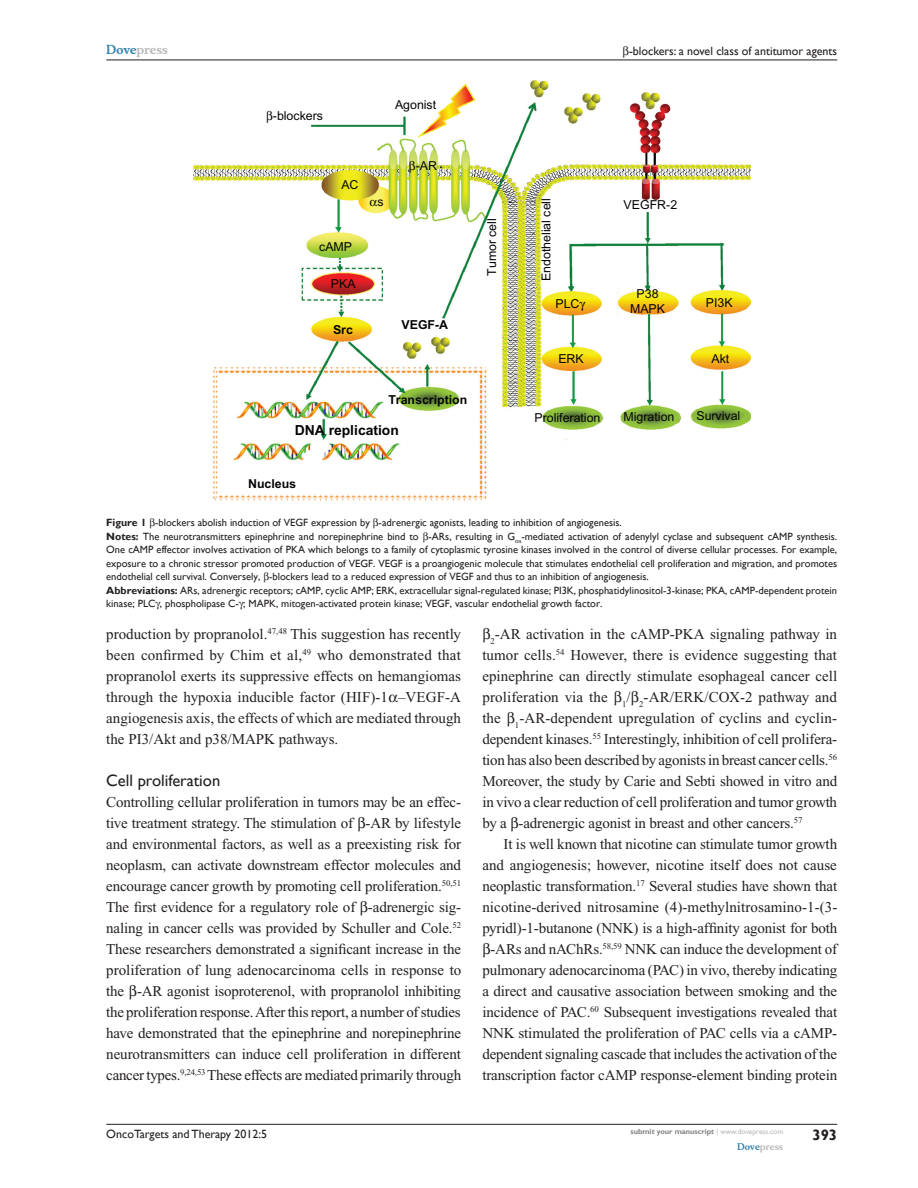
<style>
.page{position:relative;width:918px;height:1188px;background:#fff}
.page>*{position:absolute;margin:0;border:0;box-sizing:border-box;transform-origin:0 0}
.t1{font:16.5px "Gill Sans";color:#231f20}
.TxF{font:15px/21px "Times New Roman";letter-spacing:-.015em;color:#231f20;text-align:justify}
.Tx{font:15px/21px "Times New Roman";letter-spacing:-.01em;color:#231f20;text-align:justify}
.RunFolio-R{font:700 15px "Gill Sans";color:#231f20}
.t2{font:700 13.95px "Arial";color:#040503}
.t3{font:12.3px/14.9px "Arial";color:#040503;text-align:center}
.t4{font:700 12.3px "Arial";color:#040503}
.RunH-R{font:12px "Gill Sans";color:#231f20}
.RunF-R{font:12px "Gill Sans";color:#231f20}
.RunH-Brand-R{font:700 12px "Musee";color:#b8b9bc}
.TSNRI{font:10.5px/13.5px "Gill Sans";color:#231f20;text-align:justify}
.FC{font:10.5px "Gill Sans";color:#231f20}
.RunF-Brand-R{font:700 9px "Musee";color:#b8b9bc}
.RunF-SubmityourMS-R{font:700 7.5px "Gill Sans";color:#808285}
.s1{color:#3485ae}
.s2{font-weight:700}
.s3{font-weight:400;color:#b8b9bc}
</style>
<div class="page">
<img style="left:194px;top:81px;width:556px;height:419px">
<hr style="left:106px;top:1124px;width:731px;height:1px;background:#231f20">
<hr style="left:106px;top:60px;width:731px;height:1px;background:#231f20">
<svg style="left:580px;top:301px;width:6px;height:10px"></svg>
<svg style="left:410px;top:160px;width:5px;height:12px"></svg>
<svg style="left:370px;top:200px;width:7px;height:6px"></svg>
<svg style="left:267px;top:111px;width:6px;height:12px"></svg>
<p class="RunH-Brand-R" style="left:106px;top:43px;width:63px"><span class="s1">Dove</span>press</p>
<p class="t3" style="left:273px;top:109px;width:52px">-blockers</p>
<p class="t3" style="left:341px;top:177px;width:19px">AC</p>
<p class="t3" style="left:319px;top:239px;width:34px">cAMP</p>
<p class="t3" style="left:331px;top:277px;width:26px">PKA</p>
<p class="t4" style="left:333px;top:322px;width:21px">Src</p>
<p class="t3" style="left:395px;top:97px;width:43px">Agonist</p>
<p class="t3" style="left:377px;top:194px;width:8px">s</p>
<p class="t3" style="left:416px;top:158px;width:23px">-AR</p>
<p class="t4" style="left:402px;top:317px;width:48px">VEGF-A</p>
<p class="t3" style="left:485px;top:276px;width:59px;rotate:-90deg">Tumor cell</p>
<p class="t4" style="left:388px;top:392px;width:80px">Transcription</p>
<p class="t2" style="left:295px;top:422px;width:106px">DNA replication</p>
<p class="t4" style="left:248px;top:476px;width:50px">Nucleus</p>
<p class="t3" style="left:539px;top:281px;width:85px;rotate:-90deg">Endothelial cell</p>
<p class="RunH-R" style="left:629px;top:44px;width:210px">-blockers: a novel class of antitumor agents</p>
<p class="t3" style="left:624px;top:198px;width:55px">VEGFR-2</p>
<p class="t3" style="left:630px;top:287px;width:37px">P38<br>MAPK</p>
<p class="t3" style="left:556px;top:296px;width:26px">PLC</p>
<p class="t3" style="left:706px;top:295px;width:28px">PI3K</p>
<p class="t3" style="left:558px;top:352px;width:27px">ERK</p>
<p class="t3" style="left:712px;top:352px;width:19px">Akt</p>
<p class="t3" style="left:535px;top:411px;width:67px">Proliferation</p>
<p class="t3" style="left:624px;top:410px;width:52px">Migration</p>
<p class="t3" style="left:696px;top:409px;width:45px">Survival</p>
<p class="FC" style="left:106px;top:517px;width:517px"><span class="s2">Figure 1</span> -blockers abolish induction of VEGF expression by -adrenergic agonists, leading to inhibition of angiogenesis.</p>
<p class="TSNRI" style="left:106px;top:530px;width:732px"><span class="s2">Notes:</span> The neurotransmitters epinephrine and norepinephrine bind to -ARs, resulting in G <sub>s</sub>-mediated activation of adenylyl cyclase and subsequent cAMP synthesis.<br>One cAMP effector involves activation of PKA which belongs to a family of cytoplasmic tyrosine kinases involved in the control of diverse cellular processes. For example, exposure to a chronic stressor promoted production of VEGF. VEGF is a proangiogenic molecule that stimulates endothelial cell proliferation and migration, and promotes endothelial cell survival. Conversely, -blockers lead to a reduced expression of VEGF and thus to an inhibition of angiogenesis.</p>
<p class="TSNRI" style="left:106px;top:584px;width:732px"><span class="s2">Abbreviations:</span> ARs, adrenergic receptors; cAMP, cyclic AMP; ERK, extracellular signal-regulated kinase; PI3K, phosphatidylinositol-3-kinase; PKA, cAMP-dependent protein kinase; PLC , phospholipase C- ; MAPK, mitogen-activated protein kinase; VEGF, vascular endothelial growth factor.</p>
<p class="Tx" style="left:106px;top:623px;width:356px">production by propranolol.<sup>47,48</sup> This suggestion has recently been confirmed by Chim et al,<sup>49</sup> who demonstrated that propranolol exerts its suppressive effects on hemangiomas through the hypoxia inducible factor (HIF)-1 –VEGF-A angiogenesis axis, the effects of which are mediated through the PI3/Akt and p38/MAPK pathways.</p>
<h3 class="t1" style="left:106px;top:770px;width:116px">Cell proliferation</h3>
<p class="TxF" style="left:106px;top:791px;width:357px">Controlling cellular proliferation in tumors may be an effec&shy;tive treatment strategy. The stimulation of -AR by lifestyle and environmental factors, as well as a preexisting risk for neoplasm, can activate downstream effector molecules and encourage cancer growth by promoting cell proliferation.<sup>50,51<br></sup>The first evidence for a regulatory role of -adrenergic sig&shy;naling in cancer cells was provided by Schuller and Cole.<sup>52<br></sup>These researchers demonstrated a significant increase in the proliferation of lung adenocarcinoma cells in response to the -AR agonist isoproterenol, with propranolol inhibiting the proliferation response. After this report, a number of studies have demonstrated that the epinephrine and norepinephrine neurotransmitters can induce cell proliferation in different cancer types.<sup>9,24,53</sup> These effects are mediated primarily through</p>
<p class="TxF" style="left:482px;top:623px;width:356px;text-indent:8px"><sub>2</sub>-AR activation in the cAMP-PKA signaling pathway in tumor cells.<sup>54</sup> However, there is evidence suggesting that epinephrine can directly stimulate esophageal cancer cell proliferation via the <sub>1</sub>/ <sub>2</sub>-AR/ERK/COX-2 pathway and the <sub>1</sub>-AR-dependent upregulation of cyclins and cyclin&shy;dependent kinases.<sup>55</sup> Interestingly, inhibition of cell prolifera&shy;tion has also been described by agonists in breast cancer cells.<sup>56<br></sup>Moreover, the study by Carie and Sebti showed in vitro and in vivo a clear reduction of cell proliferation and tumor growth by a -adrenergic agonist in breast and other cancers.<sup>57</sup></p>
<p class="Tx" style="left:482px;top:833px;width:357px;text-align:right">It is well known that nicotine can stimulate tumor growth and angiogenesis; however, nicotine itself does not cause neoplastic transformation.<sup>17</sup> Several studies have shown that nicotine-derived nitrosamine (4)-methylnitrosamino-1-(3- pyridl)-1-butanone (NNK) is a high-affinity agonist for both -ARs and nAChRs.<sup>58,59</sup> NNK can induce the development of pulmonary adenocarcinoma (PAC) in vivo, thereby indicating a direct and causative association between smoking and the incidence of PAC.<sup>60</sup> Subsequent investigations revealed that NNK stimulated the proliferation of PAC cells via a cAMP&shy;dependent signaling cascade that includes the activation of the transcription factor cAMP response-element binding protein</p>
<p class="RunF-R" style="left:106px;top:1127px;width:162px">OncoTargets and Therapy 2012:5</p>
<p class="RunF-SubmityourMS-R" style="left:631px;top:1127px;width:154px">submit your manuscript <span class="s3">| www.dovepress.com</span></p>
<p class="RunF-Brand-R" style="left:737px;top:1141px;width:48px"><span class="s1">Dove</span>press</p>
<p class="RunFolio-R" style="left:812px;top:1126px;width:26px">393</p>
</div>
